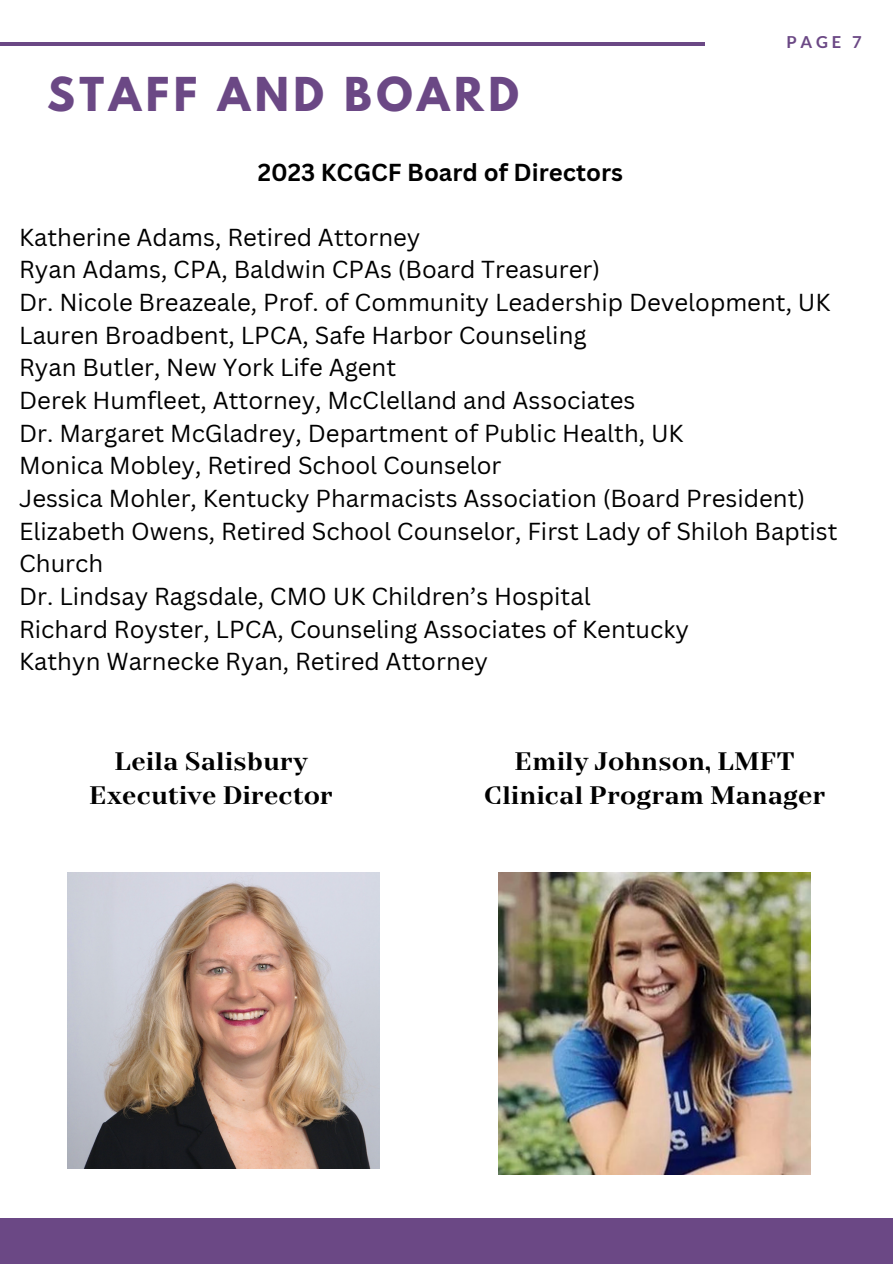
<style>
.page{position:relative;width:893px;height:1264px;background:#fff}
.page>*{position:absolute;margin:0;border:0;box-sizing:border-box;transform-origin:0 0}
.t1{font:700 41.4px "League Spartan";letter-spacing:.11em;color:#6b4885}
.t2{font:700 25.05px/34.3px "TT Nooks";color:#000;text-align:center}
.t3{font:23.85px/32.7px "Canva Sans";color:#000}
.t4{font:700 23.85px "Canva Sans";color:#000}
.t5{font:700 16.5px "Lato";color:#6b4885}
</style>
<div class="page">
<div style="left:0;top:1218px;width:892px;height:45px;background:#6b4885"></div>
<hr style="left:0;top:42px;width:704px;height:3px;background:#6b4885">
<img style="left:498px;top:872px;width:312px;height:302px">
<img style="left:68px;top:872px;width:311px;height:296px">
<p class="t1" style="left:47px;top:74px;width:473px">STAFF AND BOARD</p>
<h2 class="t4" style="left:258px;top:155px;width:367px">2023 KCGCF Board of Directors</h2>
<p class="t5" style="left:786px;top:32px;width:77px">PAGE 7</p>
<p class="t3" style="left:19px;top:220px;width:819px">Katherine Adams, Retired Attorney<br>Ryan Adams, CPA, Baldwin CPAs (Board Treasurer)<br>Dr. Nicole Breazeale, Prof. of Community Leadership Development, UK Lauren Broadbent, LPCA, Safe Harbor Counseling<br>Ryan Butler, New York Life Agent<br>Derek Humfleet, Attorney, McClelland and Associates<br>Dr. Margaret McGladrey, Department of Public Health, UK<br>Monica Mobley, Retired School Counselor<br>Jessica Mohler, Kentucky Pharmacists Association (Board President)<br>Elizabeth Owens, Retired School Counselor, First Lady of Shiloh Baptist Church<br>Dr. Lindsay Ragsdale, CMO UK Children’s Hospital<br>Richard Royster, LPCA, Counseling Associates of Kentucky<br>Kathyn Warnecke Ryan, Retired Attorney</p>
<h3 class="t2" style="left:89px;top:744px;width:245px">Leila Salisbury<br>Executive Director</h3>
<h2 class="t2" style="left:484px;top:744px;width:343px">Emily Johnson, LMFT<br>Clinical Program Manager</h2>
</div>
